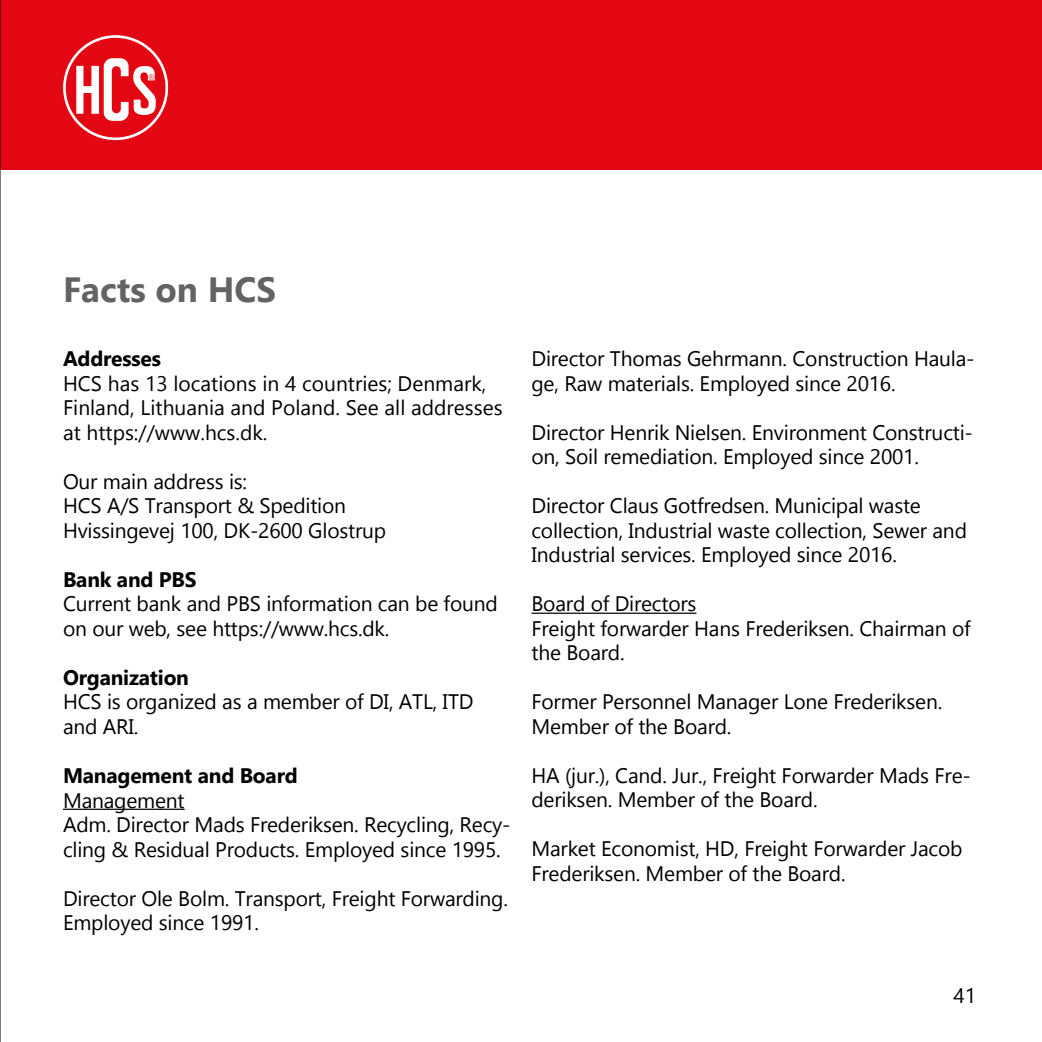
<style>
.page{position:relative;width:1042px;height:1042px;background:#fff}
.page>*{position:absolute;margin:0;border:0;box-sizing:border-box;transform-origin:0 0}
.t1{font:700 35px "Gadugi";color:#646363}
.t2{font:21px/24.5px "Gadugi";letter-spacing:-.01em;color:#000}
.t3{font:700 21px "Gadugi";letter-spacing:-.01em;color:#000}
</style>
<div class="page">
<div style="left:0;top:0;width:1042px;height:170px;background:#e30613"></div>
<svg style="left:63px;top:35px;width:106px;height:106px"></svg>
<hr style="left:63px;top:808px;width:122px;height:2px;background:#000">
<hr style="left:531px;top:612px;width:165px;height:2px;background:#000">
<hr style="left:0;top:0;width:1px;height:1042px;background:#000">
<h1 class="t1" style="left:63px;top:269px;width:215px">Facts on HCS</h1>
<p class="t3" style="left:63px;top:346px;width:99px">Addresses</p>
<p class="t2" style="left:63px;top:371px;width:441px">HCS has 13 locations in 4 countries; Denmark,<br>Finland, Lithuania and Poland. See all addresses at https://www.hcs.dk.</p>
<p class="t2" style="left:63px;top:469px;width:325px">Our main address is:<br>HCS A/S Transport &amp; Spedition<br>Hvissingevej 100, DK-2600 Glostrup</p>
<p class="t3" style="left:63px;top:567px;width:135px">Bank and PBS</p>
<p class="t2" style="left:63px;top:591px;width:436px">Current bank and PBS information can be found on our web, see https://www.hcs.dk.</p>
<p class="t3" style="left:63px;top:665px;width:127px">Organization</p>
<p class="t2" style="left:63px;top:689px;width:412px">HCS is organized as a member of DI, ATL, ITD and ARI.</p>
<p class="t3" style="left:63px;top:763px;width:236px">Management and Board</p>
<p class="t2" style="left:63px;top:787px;width:449px">Management<br>Adm. Director Mads Frederiksen. Recycling, Recy&shy;cling &amp; Residual Products. Employed since 1995.</p>
<p class="t2" style="left:63px;top:886px;width:446px">Director Ole Bolm. Transport, Freight Forwarding.<br>Employed since 1991.</p>
<p class="t2" style="left:531px;top:346px;width:445px">Director Thomas Gehrmann. Construction Haula&shy;ge, Raw materials. Employed since 2016.</p>
<p class="t2" style="left:531px;top:420px;width:443px">Director Henrik Nielsen. Environment Constructi&shy;on, Soil remediation. Employed since 2001.</p>
<p class="t2" style="left:531px;top:493px;width:437px">Director Claus Gotfredsen. Municipal waste collection, Industrial waste collection, Sewer and<br>Industrial services. Employed since 2016.</p>
<p class="t2" style="left:531px;top:591px;width:441px">Board of Directors<br>Freight forwarder Hans Frederiksen. Chairman of the Board.</p>
<p class="t2" style="left:531px;top:689px;width:412px">Former Personnel Manager Lone Frederiksen.<br>Member of the Board.</p>
<p class="t2" style="left:531px;top:763px;width:441px">HA (jur.), Cand. Jur., Freight Forwarder Mads Fre&shy;deriksen. Member of the Board.</p>
<p class="t2" style="left:531px;top:836px;width:432px">Market Economist, HD, Freight Forwarder Jacob<br>Frederiksen. Member of the Board.</p>
<p class="t2" style="left:953px;top:983px;width:24px">41</p>
</div>
